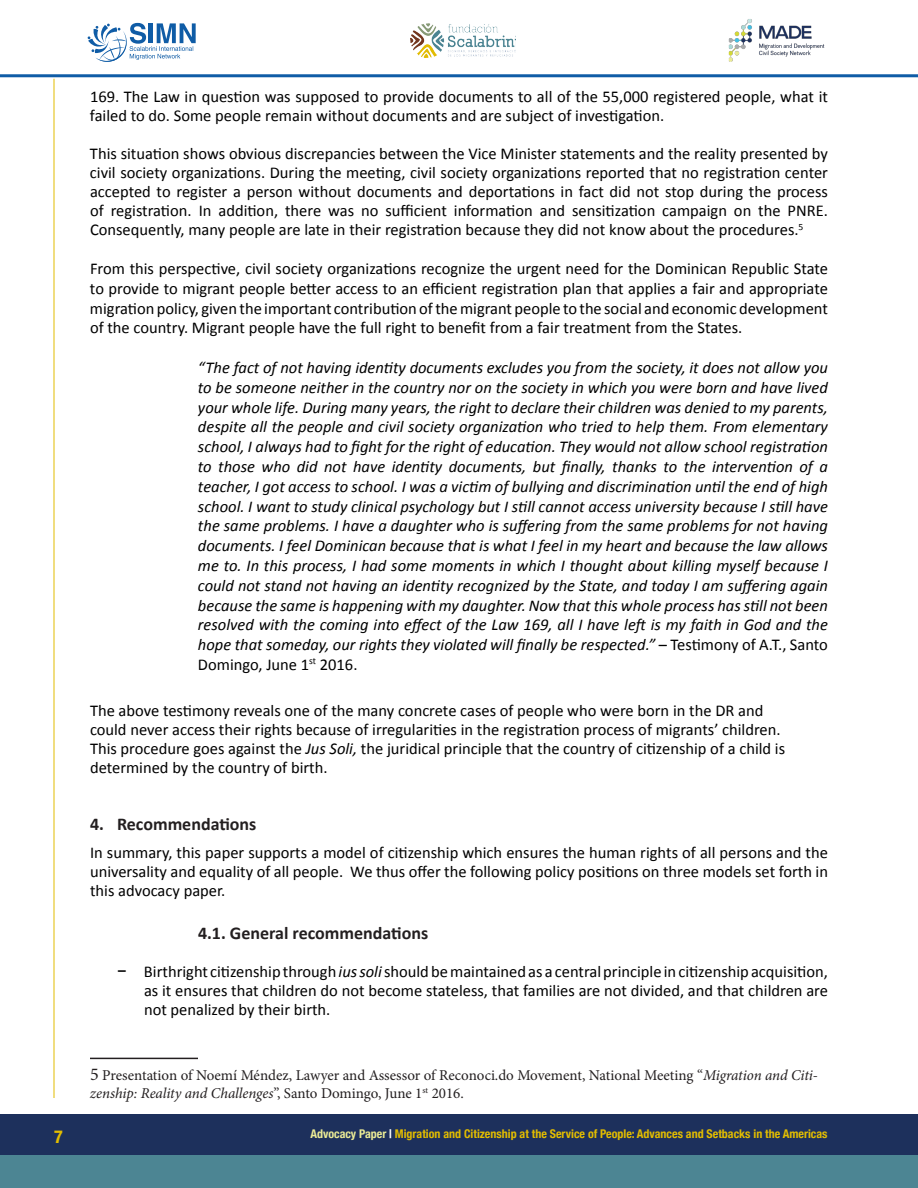
<style>
.page{position:relative;width:918px;height:1188px;background:#fff}
.page>*{position:absolute;margin:0;border:0;box-sizing:border-box;transform-origin:0 0}
.t1{font:700 18px "Calibri";color:#231f20}
.t2{font:700 condensed 18px "Helvetica Neue";color:#e3bd00}
.t3{font:16.5px/19px "Calibri";color:#000;text-align:justify}
.t4{font:italic 16.5px/19.8px "Calibri";color:#000;text-align:justify}
.t5{font:15px/18px "Minion Pro";color:#231f20}
.t6{font:700 condensed 12px "Helvetica Neue";color:#e3bd00}
.s1{font-style:normal}
.s2{font-style:italic}
.s3{font-family:"Arial"}
.s4{font-size:18px}
.s5{color:#ebeb96}
.s6{color:#fff}
</style>
<div class="page">
<div style="left:1px;top:1114px;width:917px;height:42px;background:#1d305c"></div>
<hr style="left:54px;top:79px;width:1px;height:1019px;background:#e3bd00">
<div style="left:0;top:1156px;width:918px;height:32px;background:#4c8593"></div>
<svg style="left:88px;top:23px;width:108px;height:39px"></svg>
<img style="left:728px;top:19px;width:97px;height:43px">
<img style="left:411px;top:23px;width:105px;height:35px">
<hr style="left:0;top:74px;width:918px;height:3px;background:#0f5ca6">
<hr style="left:90px;top:1058px;width:108px;height:1px;background:#231f20">
<p class="t3" style="left:90px;top:87px;width:739px">169. The Law in question was supposed to provide documents to all of the 55,000 registered people, what it failed to do. Some people remain without documents and are subject of investigation.</p>
<p class="t3" style="left:90px;top:144px;width:740px">This situation shows obvious discrepancies between the Vice Minister statements and the reality presented by civil society organizations. During the meeting, civil society organizations reported that no registration center accepted to register a person without documents and deportations in fact did not stop during the process of registration. In addition, there was no sufficient information and sensitization campaign on the PNRE.<br>Consequently, many people are late in their registration because they did not know about the procedures.<sup>5</sup></p>
<p class="t3" style="left:90px;top:259px;width:740px;line-height:19.8px">From this perspective, civil society organizations recognize the urgent need for the Dominican Republic State to provide to migrant people better access to an efficient registration plan that applies a fair and appropriate migration policy, given the important contribution ofthemigrant people to the social and economic development of the country. Migrant people have the full right to benefit from a fair treatment from the States.</p>
<p class="t4" style="left:198px;top:357px;width:632px">“The fact of not having identity documents excludes you from the society, it does not allow you to be someone neither in the country nor on the society in which you were born and have lived your whole life. During many years, the right to declare their children was denied to my parents, despite all the people and civil society organization who tried to help them. From elementary school, I always had to fight for the right of education. They would not allow school registration to those who did not have identity documents, but finally, thanks to the intervention of a teacher, I got access to school. I was a victim of bullying and discrimination until the end of high school. I want to study clinical psychology but I still cannot access university because I still have the same problems. I have a daughter who is suffering from the same problems for not having documents. I feel Dominican because that is what I feel in my heart and because the law allows me to. In this process, I had some moments in which I thought about killing myself because I could not stand not having an identity recognized by the State, and today I am suffering again because the same is happening with my daughter. Now that this whole process has still not been resolved with the coming into effect of the Law 169, all I have left is my faith in God and the hope that someday, our rights they violated will finally be respected.” <span class="s1">– Testimony of A.T., Santo Domingo, June 1</span><sup>st</sup> <span class="s1">2016.</span></p>
<p class="t3" style="left:90px;top:701px;width:697px;text-align:left">The above testimony reveals one of the many concrete cases of people who were born in the DR and could never access their rights because of irregularities in the registration process of migrants’ children.<br>This procedure goes against the <span class="s2">Jus Soli,</span> the juridical principle that the country of citizenship of a child is determined by the country of birth.</p>
<p class="t1" style="left:90px;top:812px;width:168px">4. Recommendations</p>
<p class="t3" style="left:90px;top:843px;width:740px">In summary, this paper supports a model of citizenship which ensures the human rights of all persons and the universality and equality of all people. We thus offer the following policy positions on three models set forth in this advocacy paper.</p>
<p class="t1" style="left:198px;top:921px;width:232px">4.1. General recommendations</p>
<p class="t3" style="left:144px;top:962px;width:686px;text-indent:-27px"><span class="s3">−</span> Birthright citizenship through<span class="s2">ius soli</span>should bemaintainedas a central principle incitizenship acquisition, as it ensures that children do not become stateless, that families are not divided, and that children are not penalized by their birth.</p>
<p class="t5" style="left:90px;top:1066px;width:729px"><span class="s4">5</span> Presentation of Noemí Méndez, Lawyer and Assessor of Reconoci.do Movement, National Meeting “<span class="s2">Migration and Citi&shy;zenship: Reality and Challenges</span>”, Santo Domingo, June 1<sup>st</sup> 2016.</p>
<p class="t2" style="left:54px;top:1122px;width:10px">7</p>
<p class="t6" style="left:310px;top:1124px;width:519px"><span class="s5">Advocacy Paper</span> <span class="s6">|</span> Migration and Citizenship at the Service of People: Advances and Setbacks in the Americas</p>
</div>
